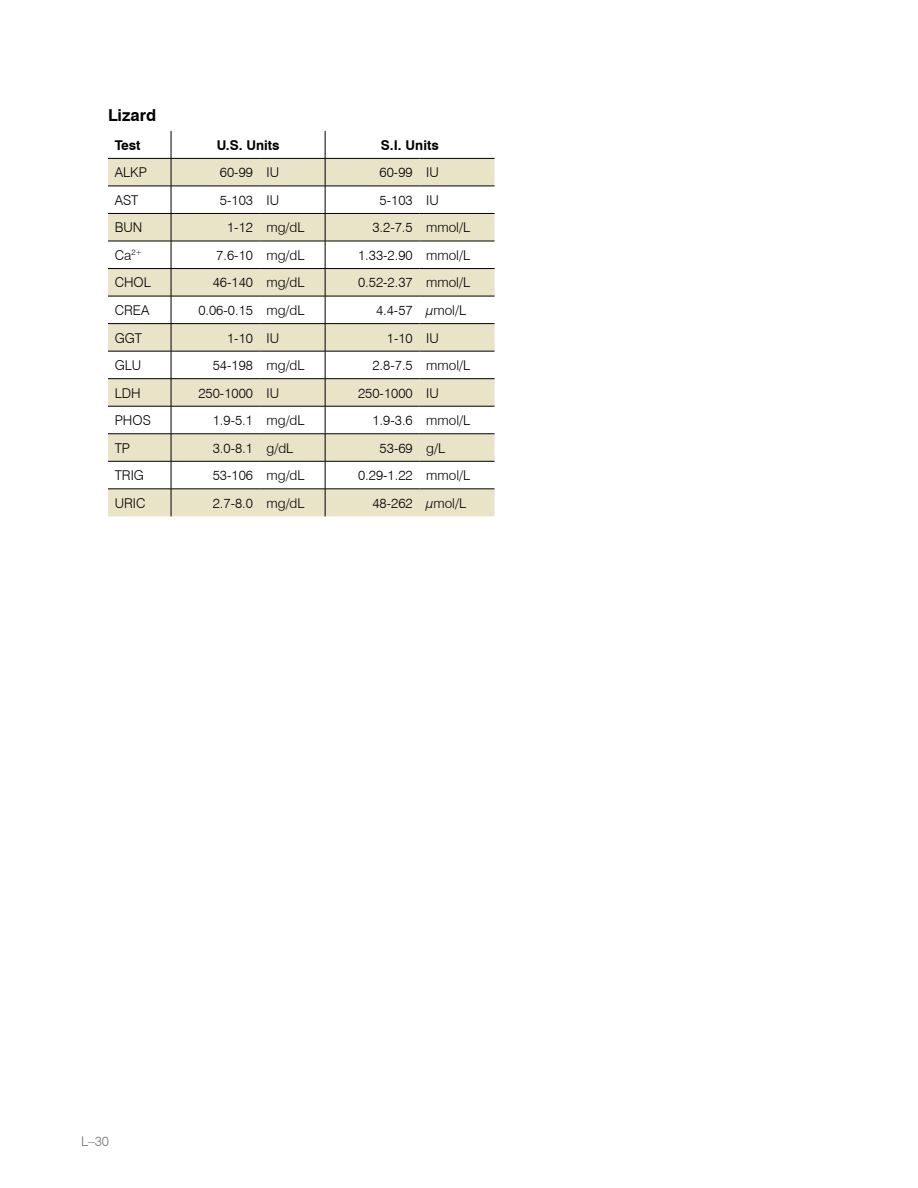
<style>
.page{position:relative;width:918px;height:1188px;background:#fff}
.page>*{position:absolute;margin:0;border:0;box-sizing:border-box;transform-origin:0 0}
.t1{font:700 16.5px "Swiss 721 BT";color:#000}
.t2{font:300 13.5px "Swiss 721 BT";color:#000}
.t3{font:700 13.5px "Swiss 721 BT";color:#000}
.t4{font:300 13.5px "Swiss 721 BT";color:#77787b}
</style>
<div class="page">
<svg style="left:108px;top:159px;width:387px;height:357px;fill:#e9e3c8"></svg>
<hr style="left:108px;top:158px;width:63px;height:1px;background:#000">
<hr style="left:171px;top:158px;width:89px;height:1px;background:#000">
<hr style="left:260px;top:158px;width:65px;height:1px;background:#000">
<hr style="left:325px;top:158px;width:95px;height:1px;background:#000">
<hr style="left:420px;top:158px;width:75px;height:1px;background:#000">
<hr style="left:108px;top:186px;width:63px;height:1px;background:#000">
<hr style="left:260px;top:186px;width:65px;height:1px;background:#000">
<hr style="left:420px;top:186px;width:75px;height:1px;background:#000">
<hr style="left:108px;top:213px;width:63px;height:1px;background:#000">
<hr style="left:260px;top:213px;width:65px;height:1px;background:#000">
<hr style="left:420px;top:213px;width:75px;height:1px;background:#000">
<hr style="left:108px;top:241px;width:63px;height:1px;background:#000">
<hr style="left:260px;top:241px;width:65px;height:1px;background:#000">
<hr style="left:420px;top:241px;width:75px;height:1px;background:#000">
<hr style="left:108px;top:268px;width:63px;height:1px;background:#000">
<hr style="left:260px;top:268px;width:65px;height:1px;background:#000">
<hr style="left:420px;top:268px;width:75px;height:1px;background:#000">
<hr style="left:108px;top:296px;width:63px;height:1px;background:#000">
<hr style="left:260px;top:296px;width:65px;height:1px;background:#000">
<hr style="left:420px;top:296px;width:75px;height:1px;background:#000">
<hr style="left:108px;top:323px;width:63px;height:1px;background:#000">
<hr style="left:260px;top:323px;width:65px;height:1px;background:#000">
<hr style="left:420px;top:323px;width:75px;height:1px;background:#000">
<hr style="left:108px;top:351px;width:63px;height:1px;background:#000">
<hr style="left:260px;top:351px;width:65px;height:1px;background:#000">
<hr style="left:420px;top:351px;width:75px;height:1px;background:#000">
<hr style="left:108px;top:378px;width:63px;height:1px;background:#000">
<hr style="left:260px;top:378px;width:65px;height:1px;background:#000">
<hr style="left:420px;top:378px;width:75px;height:1px;background:#000">
<hr style="left:108px;top:406px;width:63px;height:1px;background:#000">
<hr style="left:260px;top:406px;width:65px;height:1px;background:#000">
<hr style="left:420px;top:406px;width:75px;height:1px;background:#000">
<hr style="left:108px;top:434px;width:63px;height:1px;background:#000">
<hr style="left:260px;top:434px;width:65px;height:1px;background:#000">
<hr style="left:420px;top:434px;width:75px;height:1px;background:#000">
<hr style="left:108px;top:461px;width:63px;height:1px;background:#000">
<hr style="left:260px;top:461px;width:65px;height:1px;background:#000">
<hr style="left:420px;top:461px;width:75px;height:1px;background:#000">
<hr style="left:108px;top:489px;width:63px;height:1px;background:#000">
<hr style="left:260px;top:489px;width:65px;height:1px;background:#000">
<hr style="left:420px;top:489px;width:75px;height:1px;background:#000">
<hr style="left:171px;top:186px;width:89px;height:1px;background:#000">
<hr style="left:171px;top:213px;width:89px;height:1px;background:#000">
<hr style="left:171px;top:241px;width:89px;height:1px;background:#000">
<hr style="left:171px;top:268px;width:89px;height:1px;background:#000">
<hr style="left:171px;top:296px;width:89px;height:1px;background:#000">
<hr style="left:171px;top:323px;width:89px;height:1px;background:#000">
<hr style="left:171px;top:351px;width:89px;height:1px;background:#000">
<hr style="left:171px;top:378px;width:89px;height:1px;background:#000">
<hr style="left:171px;top:406px;width:89px;height:1px;background:#000">
<hr style="left:171px;top:434px;width:89px;height:1px;background:#000">
<hr style="left:171px;top:461px;width:89px;height:1px;background:#000">
<hr style="left:171px;top:489px;width:89px;height:1px;background:#000">
<svg style="left:171px;top:131px;width:1px;height:385px"></svg>
<hr style="left:325px;top:186px;width:95px;height:1px;background:#000">
<hr style="left:325px;top:213px;width:95px;height:1px;background:#000">
<hr style="left:325px;top:241px;width:95px;height:1px;background:#000">
<hr style="left:325px;top:268px;width:95px;height:1px;background:#000">
<hr style="left:325px;top:296px;width:95px;height:1px;background:#000">
<hr style="left:325px;top:323px;width:95px;height:1px;background:#000">
<hr style="left:325px;top:351px;width:95px;height:1px;background:#000">
<hr style="left:325px;top:378px;width:95px;height:1px;background:#000">
<hr style="left:325px;top:406px;width:95px;height:1px;background:#000">
<hr style="left:325px;top:434px;width:95px;height:1px;background:#000">
<hr style="left:325px;top:461px;width:95px;height:1px;background:#000">
<hr style="left:325px;top:489px;width:95px;height:1px;background:#000">
<svg style="left:325px;top:131px;width:1px;height:385px"></svg>
<p class="t1" style="left:108px;top:105px;width:50px">Lizard</p>
<p class="t3" style="left:115px;top:137px;width:27px">Test</p>
<p class="t3" style="left:217px;top:137px;width:64px">U.S. Units</p>
<p class="t3" style="left:381px;top:137px;width:59px">S.I. Units</p>
<p class="t2" style="left:115px;top:164px;width:34px">ALKP</p>
<p class="t2" style="left:220px;top:164px;width:61px">60-99 IU</p>
<p class="t2" style="left:380px;top:164px;width:61px">60-99 IU</p>
<p class="t2" style="left:115px;top:192px;width:25px">AST</p>
<p class="t2" style="left:220px;top:192px;width:61px">5-103 IU</p>
<p class="t2" style="left:380px;top:192px;width:61px">5-103 IU</p>
<p class="t2" style="left:115px;top:219px;width:29px">BUN</p>
<p class="t2" style="left:227px;top:219px;width:79px">1-12 mg/dL</p>
<p class="t2" style="left:372px;top:219px;width:99px">3.2-7.5 mmol/L</p>
<p class="t2" style="left:115px;top:247px;width:29px">Ca<sup>2+</sup></p>
<p class="t2" style="left:216px;top:247px;width:90px">7.6-10 mg/dL</p>
<p class="t2" style="left:358px;top:247px;width:114px">1.33-2.90 mmol/L</p>
<p class="t2" style="left:115px;top:274px;width:38px">CHOL</p>
<p class="t2" style="left:213px;top:274px;width:93px">46-140 mg/dL</p>
<p class="t2" style="left:358px;top:274px;width:114px">0.52-2.37 mmol/L</p>
<p class="t2" style="left:115px;top:302px;width:36px">CREA</p>
<p class="t2" style="left:198px;top:302px;width:108px">0.06-0.15 mg/dL</p>
<p class="t2" style="left:376px;top:302px;width:91px">4.4-57 µmol/L</p>
<p class="t2" style="left:115px;top:330px;width:29px">GGT</p>
<p class="t2" style="left:227px;top:330px;width:54px">1-10 IU</p>
<p class="t2" style="left:387px;top:330px;width:54px">1-10 IU</p>
<p class="t2" style="left:115px;top:357px;width:28px">GLU</p>
<p class="t2" style="left:213px;top:357px;width:93px">54-198 mg/dL</p>
<p class="t2" style="left:372px;top:357px;width:99px">2.8-7.5 mmol/L</p>
<p class="t2" style="left:115px;top:385px;width:27px">LDH</p>
<p class="t2" style="left:198px;top:385px;width:82px">250-1000 IU</p>
<p class="t2" style="left:358px;top:385px;width:82px">250-1000 IU</p>
<p class="t2" style="left:115px;top:412px;width:38px">PHOS</p>
<p class="t2" style="left:213px;top:412px;width:93px">1.9-5.1 mg/dL</p>
<p class="t2" style="left:372px;top:412px;width:99px">1.9-3.6 mmol/L</p>
<p class="t2" style="left:115px;top:440px;width:17px">TP</p>
<p class="t2" style="left:213px;top:440px;width:82px">3.0-8.1 g/dL</p>
<p class="t2" style="left:380px;top:440px;width:67px">53-69 g/L</p>
<p class="t2" style="left:115px;top:467px;width:31px">TRIG</p>
<p class="t2" style="left:213px;top:467px;width:93px">53-106 mg/dL</p>
<p class="t2" style="left:358px;top:467px;width:114px">0.29-1.22 mmol/L</p>
<p class="t2" style="left:115px;top:495px;width:32px">URIC</p>
<p class="t2" style="left:213px;top:495px;width:93px">2.7-8.0 mg/dL</p>
<p class="t2" style="left:372px;top:495px;width:95px">48-262 µmol/L</p>
<p class="t4" style="left:81px;top:1133px;width:30px">L–30</p>
</div>
